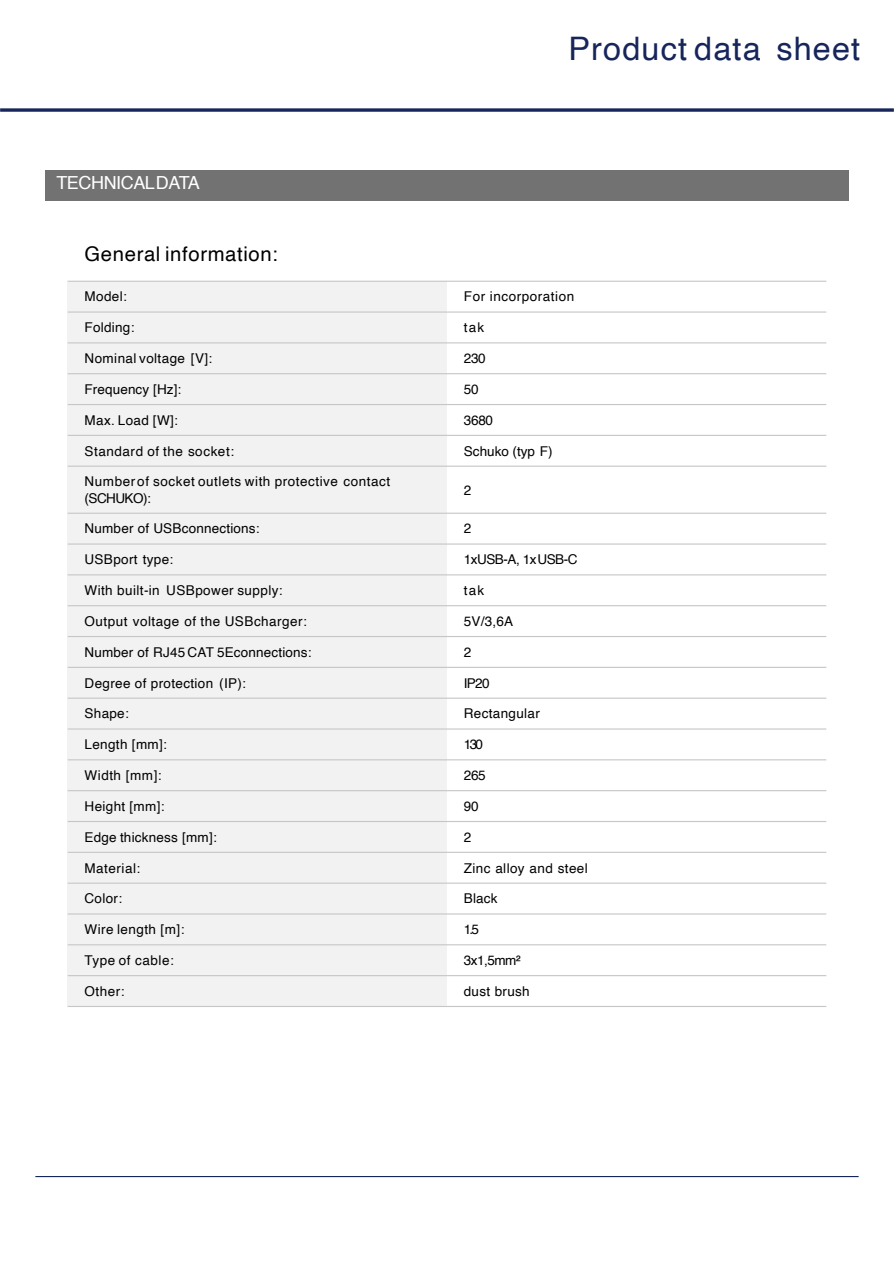
<style>
.page{position:relative;width:894px;height:1263px;background:#fff}
.page>*{position:absolute;margin:0;border:0;box-sizing:border-box;transform-origin:0 0}
.t1{font:32.4px "Helvetica";letter-spacing:.035em;color:#16255a}
.t2{font:20.25px "Helvetica";letter-spacing:.03em;color:#000}
.t3{font:18px "Helvetica";letter-spacing:-.025em;color:#fff}
.t4{font:13.5px/16.2px "Helvetica";letter-spacing:.025em;color:#000}
.t5{font:13.5px "Helvetica";letter-spacing:-.035em;color:#000}
.t6{font:13.5px "Helvetica";letter-spacing:.005em;color:#000}
</style>
<div class="page">
<div style="left:45px;top:170px;width:803px;height:31px;background:#727272"></div>
<svg style="left:0;top:108px;width:893px;height:4px;background:#3a4673"></svg>
<hr style="left:35px;top:1176px;width:823px;height:1px;background:#16255a">
<div style="left:68px;top:281px;width:379px;height:31px;background:#f2f2f2"></div>
<div style="left:68px;top:312px;width:379px;height:31px;background:#f2f2f2"></div>
<div style="left:68px;top:343px;width:379px;height:31px;background:#f2f2f2"></div>
<div style="left:68px;top:374px;width:379px;height:31px;background:#f2f2f2"></div>
<div style="left:68px;top:405px;width:379px;height:30px;background:#f2f2f2"></div>
<div style="left:68px;top:435px;width:379px;height:31px;background:#f2f2f2"></div>
<div style="left:68px;top:466px;width:379px;height:47px;background:#f2f2f2"></div>
<div style="left:68px;top:513px;width:379px;height:31px;background:#f2f2f2"></div>
<div style="left:68px;top:544px;width:379px;height:31px;background:#f2f2f2"></div>
<div style="left:68px;top:575px;width:379px;height:31px;background:#f2f2f2"></div>
<div style="left:68px;top:606px;width:379px;height:30px;background:#f2f2f2"></div>
<div style="left:68px;top:636px;width:379px;height:31px;background:#f2f2f2"></div>
<div style="left:68px;top:667px;width:379px;height:31px;background:#f2f2f2"></div>
<div style="left:68px;top:698px;width:379px;height:31px;background:#f2f2f2"></div>
<div style="left:68px;top:729px;width:379px;height:31px;background:#f2f2f2"></div>
<div style="left:68px;top:760px;width:379px;height:31px;background:#f2f2f2"></div>
<div style="left:68px;top:791px;width:379px;height:30px;background:#f2f2f2"></div>
<div style="left:68px;top:821px;width:379px;height:31px;background:#f2f2f2"></div>
<div style="left:68px;top:852px;width:379px;height:31px;background:#f2f2f2"></div>
<div style="left:68px;top:883px;width:379px;height:31px;background:#f2f2f2"></div>
<div style="left:68px;top:914px;width:379px;height:31px;background:#f2f2f2"></div>
<div style="left:68px;top:945px;width:379px;height:31px;background:#f2f2f2"></div>
<div style="left:68px;top:976px;width:379px;height:30px;background:#f2f2f2"></div>
<hr style="left:68px;top:281px;width:757px;height:1px;background:#c6c6c6">
<hr style="left:68px;top:311px;width:378px;height:2px;background:#c6c6c6">
<hr style="left:68px;top:342px;width:378px;height:1px;background:#c6c6c6">
<hr style="left:68px;top:373px;width:378px;height:1px;background:#c6c6c6">
<hr style="left:68px;top:404px;width:378px;height:1px;background:#c6c6c6">
<hr style="left:68px;top:435px;width:378px;height:1px;background:#c6c6c6">
<hr style="left:68px;top:466px;width:378px;height:1px;background:#c6c6c6">
<hr style="left:68px;top:513px;width:378px;height:1px;background:#c6c6c6">
<hr style="left:68px;top:543px;width:378px;height:2px;background:#c6c6c6">
<hr style="left:68px;top:574px;width:378px;height:1px;background:#c6c6c6">
<hr style="left:68px;top:605px;width:378px;height:1px;background:#c6c6c6">
<hr style="left:68px;top:636px;width:378px;height:1px;background:#c6c6c6">
<hr style="left:68px;top:667px;width:378px;height:1px;background:#c6c6c6">
<hr style="left:68px;top:698px;width:378px;height:1px;background:#c6c6c6">
<hr style="left:68px;top:728px;width:378px;height:2px;background:#c6c6c6">
<hr style="left:68px;top:759px;width:378px;height:1px;background:#c6c6c6">
<hr style="left:68px;top:790px;width:378px;height:1px;background:#c6c6c6">
<hr style="left:68px;top:821px;width:378px;height:1px;background:#c6c6c6">
<hr style="left:68px;top:852px;width:378px;height:1px;background:#c6c6c6">
<hr style="left:68px;top:883px;width:378px;height:1px;background:#c6c6c6">
<hr style="left:68px;top:913px;width:378px;height:1px;background:#c6c6c6">
<hr style="left:68px;top:944px;width:378px;height:1px;background:#c6c6c6">
<hr style="left:68px;top:975px;width:378px;height:1px;background:#c6c6c6">
<hr style="left:68px;top:1006px;width:378px;height:1px;background:#c6c6c6">
<hr style="left:447px;top:311px;width:378px;height:2px;background:#c6c6c6">
<hr style="left:447px;top:342px;width:378px;height:1px;background:#c6c6c6">
<hr style="left:447px;top:373px;width:378px;height:1px;background:#c6c6c6">
<hr style="left:447px;top:404px;width:378px;height:1px;background:#c6c6c6">
<hr style="left:447px;top:435px;width:378px;height:1px;background:#c6c6c6">
<hr style="left:447px;top:466px;width:378px;height:1px;background:#c6c6c6">
<hr style="left:447px;top:513px;width:378px;height:1px;background:#c6c6c6">
<hr style="left:447px;top:543px;width:378px;height:2px;background:#c6c6c6">
<hr style="left:447px;top:574px;width:378px;height:1px;background:#c6c6c6">
<hr style="left:447px;top:605px;width:378px;height:1px;background:#c6c6c6">
<hr style="left:447px;top:636px;width:378px;height:1px;background:#c6c6c6">
<hr style="left:447px;top:667px;width:378px;height:1px;background:#c6c6c6">
<hr style="left:447px;top:698px;width:378px;height:1px;background:#c6c6c6">
<hr style="left:447px;top:728px;width:378px;height:2px;background:#c6c6c6">
<hr style="left:447px;top:759px;width:378px;height:1px;background:#c6c6c6">
<hr style="left:447px;top:790px;width:378px;height:1px;background:#c6c6c6">
<hr style="left:447px;top:821px;width:378px;height:1px;background:#c6c6c6">
<hr style="left:447px;top:852px;width:378px;height:1px;background:#c6c6c6">
<hr style="left:447px;top:883px;width:378px;height:1px;background:#c6c6c6">
<hr style="left:447px;top:913px;width:378px;height:1px;background:#c6c6c6">
<hr style="left:447px;top:944px;width:378px;height:1px;background:#c6c6c6">
<hr style="left:447px;top:975px;width:378px;height:1px;background:#c6c6c6">
<hr style="left:447px;top:1006px;width:378px;height:1px;background:#c6c6c6">
<h3 class="t3" style="left:56px;top:176px;width:145px">TECHNICAL DATA</h3>
<h1 class="t1" style="left:568px;top:35px;width:293px">Product data sheet</h1>
<h2 class="t2" style="left:85px;top:246px;width:195px">General information:</h2>
<p class="t4" style="left:85px;top:289px;width:44px">Model:</p>
<p class="t4" style="left:463px;top:289px;width:112px">For incorporation</p>
<p class="t4" style="left:85px;top:320px;width:51px">Folding:</p>
<p class="t4" style="left:463px;top:320px;width:22px">tak</p>
<p class="t4" style="left:85px;top:351px;width:129px">Nominal voltage [V]:</p>
<p class="t4" style="left:463px;top:351px;width:23px">230</p>
<p class="t4" style="left:85px;top:382px;width:98px">Frequency [Hz]:</p>
<p class="t4" style="left:463px;top:382px;width:16px">50</p>
<p class="t4" style="left:85px;top:413px;width:95px">Max. Load [W]:</p>
<p class="t4" style="left:463px;top:413px;width:31px">3680</p>
<p class="t4" style="left:85px;top:444px;width:151px">Standard of the socket:</p>
<p class="t6" style="left:463px;top:445px;width:90px">Schuko (typ F)</p>
<p class="t4" style="left:85px;top:474px;width:307px">Number of socket outlets with protective contact (SCHUKO):</p>
<p class="t4" style="left:463px;top:482px;width:9px">2</p>
<p class="t4" style="left:85px;top:521px;width:176px">Number of USB connections:</p>
<p class="t4" style="left:463px;top:521px;width:9px">2</p>
<p class="t4" style="left:85px;top:552px;width:90px">USB port type:</p>
<p class="t5" style="left:463px;top:554px;width:115px">1xUSB-A, 1x USB-C</p>
<p class="t4" style="left:85px;top:583px;width:199px">With built-in USB power supply:</p>
<p class="t4" style="left:463px;top:583px;width:22px">tak</p>
<p class="t4" style="left:85px;top:614px;width:224px">Output voltage of the USB charger:</p>
<p class="t4" style="left:463px;top:614px;width:51px">5V/3,6A</p>
<p class="t4" style="left:85px;top:645px;width:228px">Number of RJ45 CAT 5Econnections:</p>
<p class="t4" style="left:463px;top:645px;width:9px">2</p>
<p class="t4" style="left:85px;top:676px;width:163px">Degree of protection (IP):</p>
<p class="t4" style="left:463px;top:676px;width:27px">IP20</p>
<p class="t4" style="left:85px;top:706px;width:46px">Shape:</p>
<p class="t4" style="left:463px;top:706px;width:77px">Rectangular</p>
<p class="t4" style="left:85px;top:737px;width:84px">Length [mm]:</p>
<p class="t4" style="left:463px;top:737px;width:21px">130</p>
<p class="t4" style="left:85px;top:768px;width:79px">Width [mm]:</p>
<p class="t4" style="left:463px;top:768px;width:23px">265</p>
<p class="t4" style="left:85px;top:799px;width:81px">Height [mm]:</p>
<p class="t4" style="left:463px;top:799px;width:16px">90</p>
<p class="t4" style="left:85px;top:830px;width:134px">Edge thickness [mm]:</p>
<p class="t4" style="left:463px;top:830px;width:9px">2</p>
<p class="t4" style="left:85px;top:861px;width:57px">Material:</p>
<p class="t4" style="left:463px;top:860px;width:125px">Zinc alloy and steel</p>
<p class="t4" style="left:85px;top:891px;width:39px">Color:</p>
<p class="t4" style="left:463px;top:891px;width:35px">Black</p>
<p class="t4" style="left:85px;top:922px;width:101px">Wire length [m]:</p>
<p class="t4" style="left:463px;top:922px;width:17px">1.5</p>
<p class="t4" style="left:85px;top:953px;width:91px">Type of cable:</p>
<p class="t4" style="left:463px;top:953px;width:58px">3x1,5mm²</p>
<p class="t4" style="left:85px;top:984px;width:41px">Other:</p>
<p class="t4" style="left:463px;top:984px;width:67px">dust brush</p>
</div>
